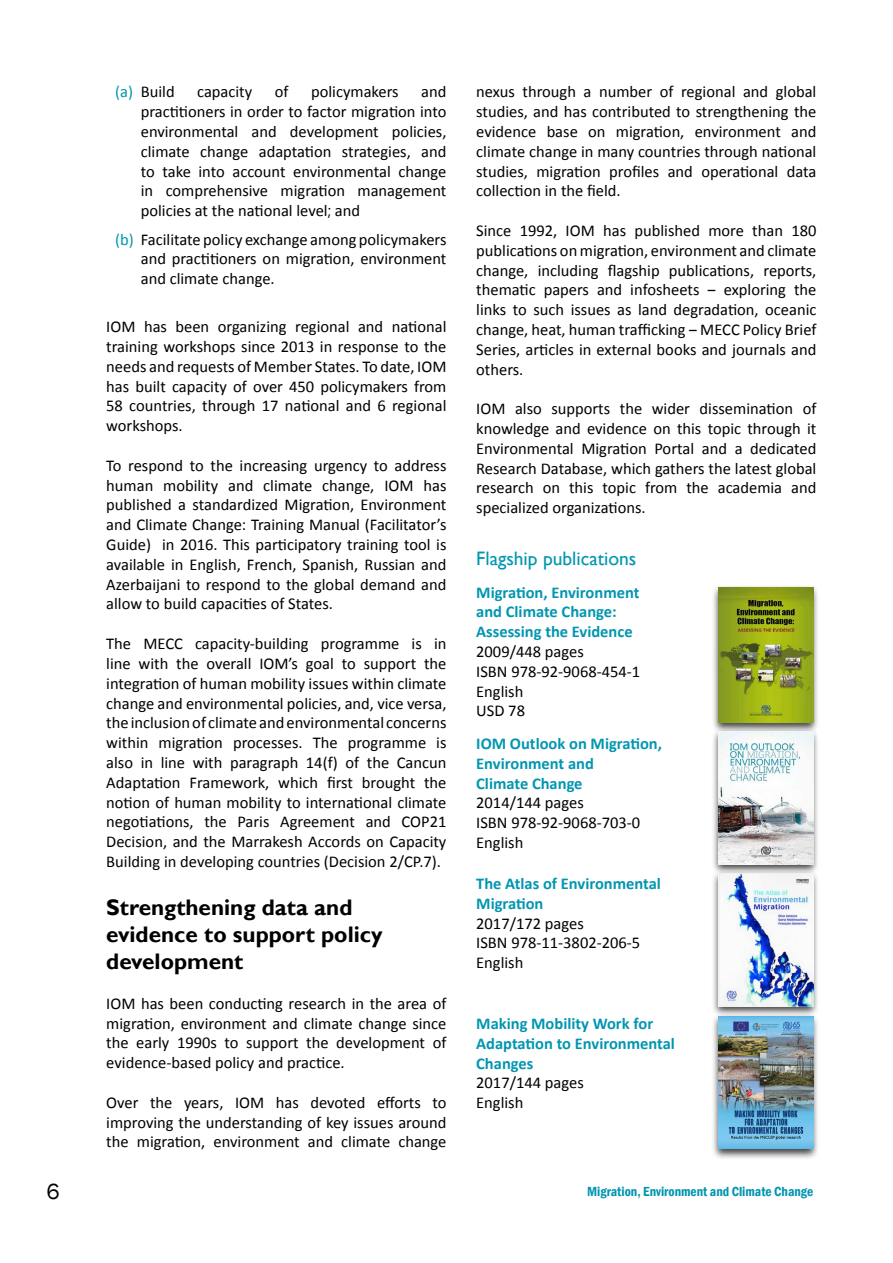
<style>
.page{position:relative;width:893px;height:1263px;background:#fff}
.page>*{position:absolute;margin:0;border:0;box-sizing:border-box;transform-origin:0 0}
.t1{font:700 22.5px/27px "Gill Sans";color:#000}
.t2{font:22.5px "Franklin Gothic";color:#000}
.t3{font:19.5px "Gill Sans";color:#0096b0}
.t4{font:16.5px/19.8px "Calibri";color:#000;text-align:justify}
.t5{font:700 16.5px/19.8px "Calibri";color:#0096b0}
.t6{font:600 condensed 13.5px "Franklin Gothic";color:#0096b0}
.s1{color:#0096b0}
.s2{font-family:"Segoe UI";font-size:15.75px}
</style>
<div class="page">
<div style="left:712px;top:585px;width:108px;height:148px;background:#000;opacity:.75"></div>
<img style="left:719px;top:588px;width:94px;height:135px">
<div style="left:711px;top:1013px;width:109px;height:147px;background:#000;opacity:.75"></div>
<img style="left:719px;top:1017px;width:94px;height:132px">
<div style="left:712px;top:728px;width:108px;height:147px;background:#000;opacity:.75"></div>
<img style="left:719px;top:732px;width:94px;height:132px">
<div style="left:711px;top:871px;width:109px;height:146px;background:#000;opacity:.75"></div>
<img style="left:719px;top:874px;width:94px;height:133px">
<p class="t4" style="left:115px;top:82px;width:61px"><span class="s1">(a)</span> Build</p>
<p class="t4" style="left:197px;top:82px;width:57px">capacity</p>
<p class="t4" style="left:275px;top:82px;width:15px">of</p>
<p class="t4" style="left:311px;top:82px;width:89px">policymakers</p>
<p class="t4" style="left:141px;top:82px;width:307px;text-indent:280px">and practitioners in order to factor migration into environmental and development policies, climate change adaptation strategies, and to take into account environmental change in comprehensive migration management policies at the national level<span class="s2">;</span> and</p>
<p class="t4" style="left:141px;top:229px;width:307px;text-indent:-25px"><span class="s1">(b)</span> Facilitate policy exchange among policymakers and practitioners on migration, environment and climate change.</p>
<p class="t4" style="left:106px;top:317px;width:342px">IOM has been organizing regional and national training workshops since 2013 in response to the needs and requests of Member States. To date, IOM has built capacity of over 450 policymakers from 58 countries, through 17 national and 6 regional workshops.</p>
<p class="t4" style="left:106px;top:455px;width:342px">To respond to the increasing urgency to address human mobility and climate change, IOM has published a standardized Migration, Environment and Climate Change: Training Manual (Facilitator’s Guide) in 2016. This participatory training tool is available in English, French, Spanish, Russian and Azerbaijani to respond to the global demand and allow to build capacities of States.</p>
<p class="t4" style="left:106px;top:634px;width:342px">The MECC capacity-building programme is in line with the overall IOM’s goal to support the integration of human mobility issues within climate change and environmental policies, and, vice versa, the inclusion of climate and environmental concerns within migration processes. The programme is also in line with paragraph 14(f) of the Cancun Adaptation Framework, which first brought the notion of human mobility to international climate negotiations, the Paris Agreement and COP21<br>Decision, and the Marrakesh Accords on Capacity Building in developing countries (Decision 2/CP.7).</p>
<h1 class="t1" style="left:106px;top:895px;width:278px">Strengthening data and evidence to support policy development</h1>
<p class="t4" style="left:106px;top:993px;width:342px">IOM has been conducting research in the area of migration, environment and climate change since the early 1990s to support the development of evidence-based policy and practice.</p>
<p class="t4" style="left:106px;top:1092px;width:342px">Over the years, IOM has devoted efforts to improving the understanding of key issues around the migration, environment and climate change</p>
<p class="t4" style="left:476px;top:82px;width:342px">nexus through a number of regional and global studies, and has contributed to strengthening the evidence base on migration, environment and climate change in many countries through national studies, migration profiles and operational data collection in the field.</p>
<p class="t4" style="left:476px;top:221px;width:342px">Since 1992, IOM has published more than 180 publications on migration, environment and climate change, including flagship publications, reports, thematic papers and infosheets ‒ exploring the links to such issues as land degradation, oceanic change, heat, human trafficking ‒ MECC Policy Brief Series, articles in external books and journals and others.</p>
<p class="t4" style="left:476px;top:399px;width:342px">IOM also supports the wider dissemination of knowledge and evidence on this topic through it Environmental Migration Portal and a dedicated Research Database, which gathers the latest global research on this topic from the academia and specialized organizations.</p>
<p class="t3" style="left:476px;top:547px;width:162px">Flagship publications</p>
<p class="t5" style="left:476px;top:582px;width:165px">Migration, Environment and Climate Change:<br>Assessing the Evidence</p>
<p class="t4" style="left:476px;top:642px;width:166px;text-align:left">2009/448 pages<br>ISBN 978-92-9068-454-1<br>English<br>USD 78</p>
<p class="t5" style="left:476px;top:733px;width:187px">IOM Outlook on Migration,<br>Environment and<br>Climate Change</p>
<p class="t4" style="left:476px;top:793px;width:166px;text-align:left">2014/144 pages<br>ISBN 978-92-9068-703-0<br>English</p>
<p class="t5" style="left:476px;top:873px;width:186px">The Atlas of Environmental<br>Migration</p>
<p class="t4" style="left:476px;top:913px;width:166px;text-align:left">2017/172 pages<br>ISBN 978-11-3802-206-5<br>English</p>
<p class="t5" style="left:476px;top:1014px;width:200px">Making Mobility Work for<br>Adaptation to Environmental<br>Changes</p>
<p class="t4" style="left:476px;top:1073px;width:109px">2017/144 pages<br>English</p>
<h1 class="t2" style="left:46px;top:1177px;width:15px">6</h1>
<p class="t6" style="left:587px;top:1183px;width:228px">Migration, Environment and Climate Change</p>
</div>
